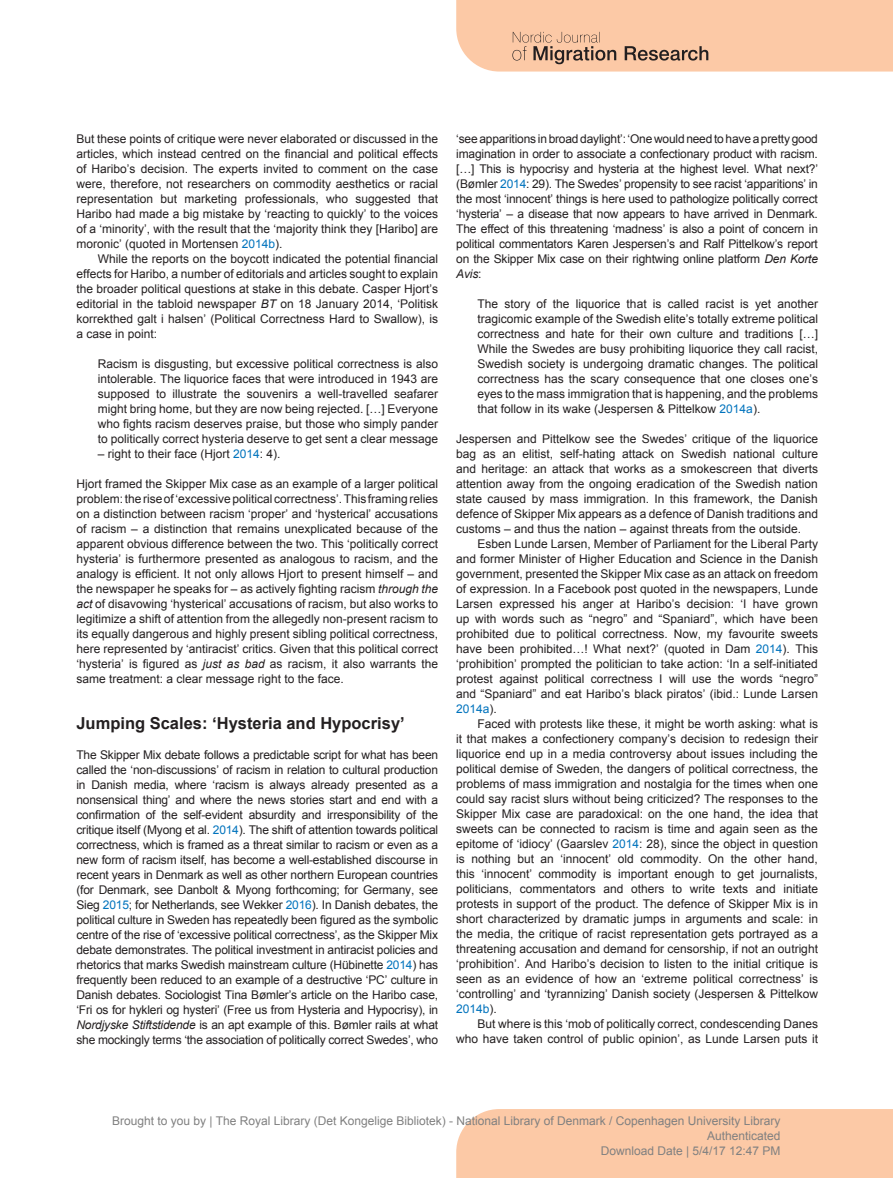
<style>
.page{position:relative;width:893px;height:1178px;background:#fff}
.page>*{position:absolute;margin:0;border:0;box-sizing:border-box;transform-origin:0 0}
.text{font:700 16.5px "Arial";color:#231f20}
.text-2{font:12px/15px "Arial";color:#231f20;text-align:justify}
.t1{font:12px/15px "Arial";color:#808080;text-align:right}
.s1{color:#0073bd}
.s2{font-style:italic}
</style>
<div class="page">
<div style="left:456px;top:1109px;width:437px;height:69px;background:#fcc9a6"></div>
<svg style="left:456px;top:0;width:437px;height:72px;background:#f4c4a3"></svg>
<p class="text-2" style="left:76px;top:131px;width:363px">But these points of critique were never elaborated or discussed in the articles, which instead centred on the financial and political effects of Haribo’s decision. The experts invited to comment on the case were, therefore, not researchers on commodity aesthetics or racial representation but marketing professionals, who suggested that Haribo had made a big mistake by ‘reacting to quickly’ to the voices of a ‘minority’, with the result that the ‘majority think they [Haribo] are moronic’ (quoted in Mortensen <span class="s1">2014b</span>).</p>
<p class="text-2" style="left:76px;top:251px;width:363px;text-indent:21px">While the reports on the boycott indicated the potential financial effects for Haribo, a number of editorials and articles sought to explain the broader political questions at stake in this debate. Casper Hjort’s editorial in the tabloid newspaper <span class="s2">BT</span> on 18 January 2014, ‘Politisk korrekthed galt i halsen’ (Political Correctness Hard to Swallow), is a case in point:</p>
<p class="text-2" style="left:98px;top:356px;width:342px">Racism is disgusting, but excessive political correctness is also intolerable. The liquorice faces that were introduced in 1943 are supposed to illustrate the souvenirs a well-travelled seafarer might bring home, but they are now being rejected. […] Everyone who fights racism deserves praise, but those who simply pander to politically correct hysteria deserve to get sent a clear message</p>
<p class="text-2" style="left:98px;top:446px;width:184px">– right to their face (Hjort <span class="s1">2014</span>: 4).</p>
<p class="text-2" style="left:76px;top:476px;width:363px">Hjort framed the Skipper Mix case as an example of a larger political problem: the rise of ‘excessive political correctness’. This framing relies on a distinction between racism ‘proper’ and ‘hysterical’ accusations of racism – a distinction that remains unexplicated because of the apparent obvious difference between the two. This ‘politically correct hysteria’ is furthermore presented as analogous to racism, and the analogy is efficient. It not only allows Hjort to present himself – and the newspaper he speaks for – as actively fighting racism <span class="s2">through the act</span> of disavowing ‘hysterical’ accusations of racism, but also works to legitimize a shift of attention from the allegedly non-present racism to its equally dangerous and highly present sibling political correctness, here represented by ‘antiracist’ critics. Given that this political correct ‘hysteria’ is figured as <span class="s2">just as bad</span> as racism, it also warrants the same treatment: a clear message right to the face.</p>
<p class="text" style="left:76px;top:712px;width:330px">Jumping Scales: ‘Hysteria and Hypocrisy’</p>
<p class="text-2" style="left:76px;top:747px;width:363px">The Skipper Mix debate follows a predictable script for what has been called the ‘non-discussions’ of racism in relation to cultural production in Danish media, where ‘racism is always already presented as a nonsensical thing’ and where the news stories start and end with a confirmation of the self-evident absurdity and irresponsibility of the critique itself (Myong et al. <span class="s1">2014</span>). The shift of attention towards political correctness, which is framed as a threat similar to racism or even as a new form of racism itself, has become a well-established discourse in recent years in Denmark as well as other northern European countries (for Denmark, see Danbolt &amp; Myong forthcoming; for Germany, see Sieg <span class="s1">2015</span>; for Netherlands, see Wekker <span class="s1">2016</span>). In Danish debates, the political culture in Sweden has repeatedly been figured as the symbolic centre of the rise of ‘excessive political correctness’, as the Skipper Mix debate demonstrates. The political investment in antiracist policies and rhetorics that marks Swedish mainstream culture (Hübinette <span class="s1">2014</span>) has frequently been reduced to an example of a destructive ‘PC’ culture in Danish debates. Sociologist Tina Bømler’s article on the Haribo case, ‘Fri os for hykleri og hysteri’ (Free us from Hysteria and Hypocrisy), in <span class="s2">Nordjyske Stiftstidende</span> is an apt example of this. Bømler rails at what she mockingly terms ‘the association of politically correct Swedes’, who</p>
<p class="text-2" style="left:456px;top:131px;width:363px">‘see apparitions in broad daylight’: ‘One would need to have a pretty good imagination in order to associate a confectionary product with racism. […] This is hypocrisy and hysteria at the highest level. What next?’ (Bømler <span class="s1">2014</span>: 29). The Swedes’ propensity to see racist ‘apparitions’ in the most ‘innocent’ things is here used to pathologize politically correct ‘hysteria’ – a disease that now appears to have arrived in Denmark.<br>The effect of this threatening ‘madness’ is also a point of concern in political commentators Karen Jespersen’s and Ralf Pittelkow’s report on the Skipper Mix case on their rightwing online platform <span class="s2">Den Korte Avis</span>:</p>
<p class="text-2" style="left:477px;top:296px;width:342px">The story of the liquorice that is called racist is yet another tragicomic example of the Swedish elite’s totally extreme political correctness and hate for their own culture and traditions […] While the Swedes are busy prohibiting liquorice they call racist, Swedish society is undergoing dramatic changes. The political correctness has the scary consequence that one closes one’s eyes to the mass immigration that is happening, and the problems that follow in its wake (Jespersen &amp; Pittelkow <span class="s1">2014a</span>).</p>
<p class="text-2" style="left:456px;top:431px;width:363px">Jespersen and Pittelkow see the Swedes’ critique of the liquorice bag as an elitist, self-hating attack on Swedish national culture and heritage: an attack that works as a smokescreen that diverts attention away from the ongoing eradication of the Swedish nation state caused by mass immigration. In this framework, the Danish defence of Skipper Mix appears as a defence of Danish traditions and customs – and thus the nation – against threats from the outside.</p>
<p class="text-2" style="left:456px;top:536px;width:363px;text-indent:21px">Esben Lunde Larsen, Member of Parliament for the Liberal Party and former Minister of Higher Education and Science in the Danish government, presented the Skipper Mix case as an attack on freedom of expression. In a Facebook post quoted in the newspapers, Lunde Larsen expressed his anger at Haribo’s decision: ‘I have grown up with words such as “negro” and “Spaniard”, which have been prohibited due to political correctness. Now, my favourite sweets have been prohibited…! What next?’ (quoted in Dam <span class="s1">2014</span>). This ‘prohibition’ prompted the politician to take action: ‘In a self-initiated protest against political correctness I will use the words “negro” and “Spaniard” and eat Haribo’s black piratos’ (ibid.: Lunde Larsen <span class="s1">2014a</span>).</p>
<p class="text-2" style="left:456px;top:716px;width:363px;text-indent:21px">Faced with protests like these, it might be worth asking: what is it that makes a confectionery company’s decision to redesign their liquorice end up in a media controversy about issues including the political demise of Sweden, the dangers of political correctness, the problems of mass immigration and nostalgia for the times when one could say racist slurs without being criticized? The responses to the Skipper Mix case are paradoxical: on the one hand, the idea that sweets can be connected to racism is time and again seen as the epitome of ‘idiocy’ (Gaarslev <span class="s1">2014</span>: 28), since the object in question is nothing but an ‘innocent’ old commodity. On the other hand, this ‘innocent’ commodity is important enough to get journalists, politicians, commentators and others to write texts and initiate protests in support of the product. The defence of Skipper Mix is in short characterized by dramatic jumps in arguments and scale: in the media, the critique of racist representation gets portrayed as a threatening accusation and demand for censorship, if not an outright ‘prohibition’. And Haribo’s decision to listen to the initial critique is seen as an evidence of how an ‘extreme political correctness’ is ‘controlling’ and ‘tyrannizing’ Danish society (Jespersen &amp; Pittelkow <span class="s1">2014b</span>).</p>
<p class="text-2" style="left:456px;top:1016px;width:363px;text-align:right">But where is this ‘mob of politically correct, condescending Danes who have taken control of public opinion’, as Lunde Larsen puts it</p>
<p class="t1" style="left:112px;top:1115px;width:670px">Brought to you by | The Royal Library (Det Kongelige Bibliotek) - National Library of Denmark / Copenhagen University Library<br>Authenticated<br>Download Date | 5/4/17 12:47 PM</p>
</div>
